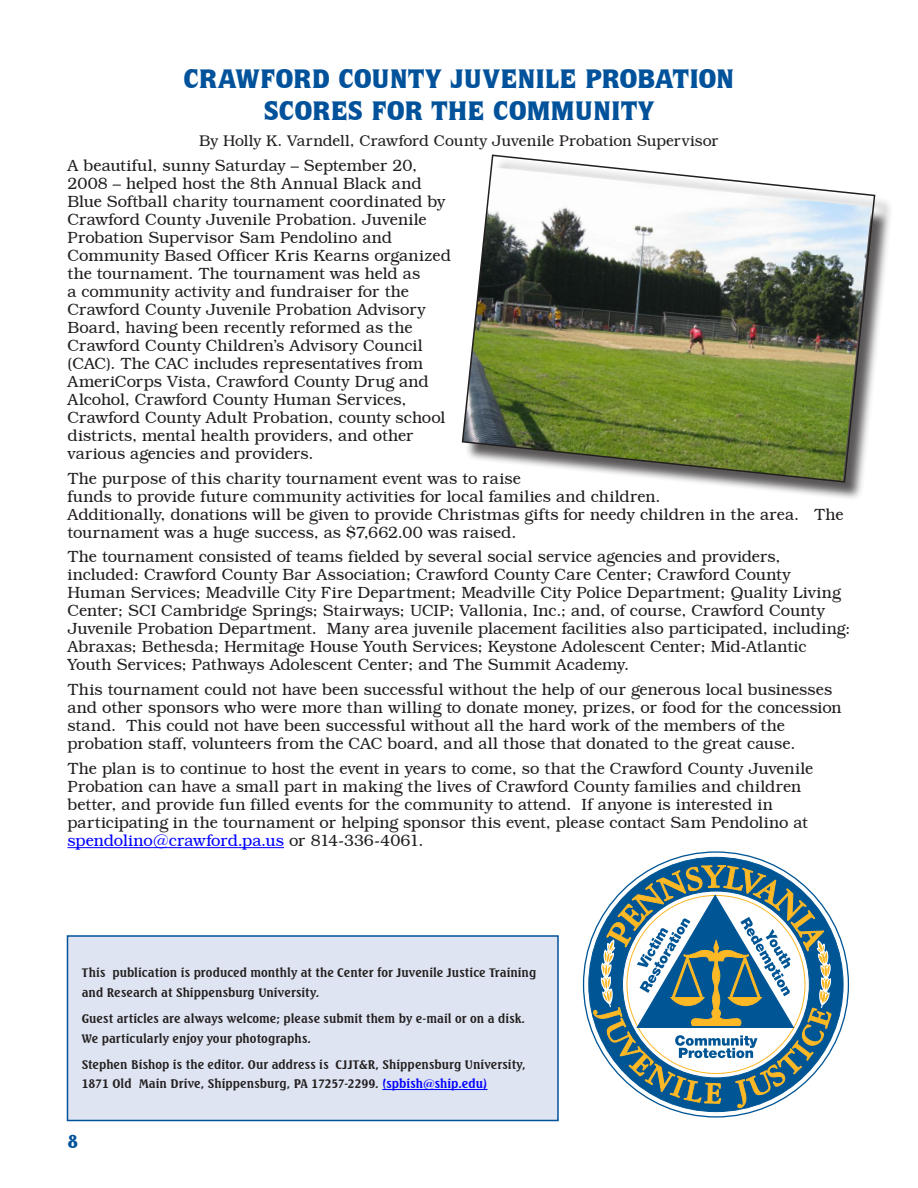
<style>
.page{position:relative;width:918px;height:1188px;background:#fff}
.page>*{position:absolute;margin:0;border:0;box-sizing:border-box;transform-origin:0 0}
.t1{font:900 27px/32.4px "Quorum IT Cby BT";letter-spacing:-.005em;color:#01529a;text-align:center}
.t2{font:800 18px "Seagull BT";color:#01529a}
.Body{font:300 16.5px/18px "Bookman IT Cby BT";letter-spacing:-.005em;color:#231f20}
.By_Line{font:300 15.75px "Bookman IT Cby BT";letter-spacing:-.005em;color:#231f20}
.t3{font:700 12px/19.5px "Seagull BT";letter-spacing:.005em;color:#231f20}
.s1{color:#00f}
</style>
<div class="page">
<svg style="left:593px;top:862px;width:238px;height:256px"></svg>
<div style="left:68px;top:936px;width:490px;height:184px;background:#dee4f1"></div>
<hr style="left:382px;top:1089px;width:106px;height:1px;background:#00f">
<div style="left:67px;top:935px;width:492px;height:186px;border:2px solid #01529a"></div>
<hr style="left:68px;top:847px;width:216px;height:1px;background:#00f">
<div style="left:464px;top:157px;width:429px;height:343px;background:#231f20;opacity:.75"></div>
<img style="left:461px;top:154px;width:415px;height:330px">
<p class="t1" style="left:184px;top:62px;width:552px">CRAWFORD COUNTY JUVENILE PROBATION<br>SCORES FOR THE COMMUNITY</p>
<p class="By_Line" style="left:199px;top:131px;width:521px">By Holly K. Varndell, Crawford County Juvenile Probation Supervisor</p>
<p class="Body" style="left:68px;top:156px;width:385px">A beautiful, sunny Saturday – September 20, 2008 – helped host the 8th Annual Black and Blue Softball charity tournament coordinated by Crawford County Juvenile Probation. Juvenile Probation Supervisor Sam Pendolino and Community Based Officer Kris Kearns organized the tournament. The tournament was held as<br>a community activity and fundraiser for the Crawford County Juvenile Probation Advisory Board, having been recently reformed as the Crawford County Children’s Advisory Council (CAC). The CAC includes representatives from AmeriCorps Vista, Crawford County Drug and Alcohol, Crawford County Human Services, Crawford County Adult Probation, county school districts, mental health providers, and other various agencies and providers.</p>
<p class="Body" style="left:68px;top:469px;width:778px">The purpose of this charity tournament event was to raise<br>funds to provide future community activities for local families and children.<br>Additionally, donations will be given to provide Christmas gifts for needy children in the area. The tournament was a huge success, as $7,662.00 was raised.</p>
<p class="Body" style="left:68px;top:548px;width:784px">The tournament consisted of teams fielded by several social service agencies and providers, included: Crawford County Bar Association; Crawford County Care Center; Crawford County Human Services; Meadville City Fire Department; Meadville City Police Department; Quality Living Center; SCI Cambridge Springs; Stairways; UCIP; Vallonia, Inc.; and, of course, Crawford County Juvenile Probation Department. Many area juvenile placement facilities also participated, including:<br>Abraxas; Bethesda; Hermitage House Youth Services; Keystone Adolescent Center; Mid-Atlantic Youth Services; Pathways Adolescent Center; and The Summit Academy.</p>
<p class="Body" style="left:68px;top:680px;width:776px">This tournament could not have been successful without the help of our generous local businesses and other sponsors who were more than willing to donate money, prizes, or food for the concession stand. This could not have been successful without all the hard work of the members of the probation staff, volunteers from the CAC board, and all those that donated to the great cause.</p>
<p class="Body" style="left:68px;top:759px;width:747px">The plan is to continue to host the event in years to come, so that the Crawford County Juvenile Probation can have a small part in making the lives of Crawford County families and children better, and provide fun filled events for the community to attend. If anyone is interested in participating in the tournament or helping sponsor this event, please contact Sam Pendolino at <span class="s1">spendolino@crawford.pa.us</span> or 814-336-4061.</p>
<p class="t3" style="left:82px;top:963px;width:456px">This publication is produced monthly at the Center for Juvenile Justice Training and Research at Shippensburg University.</p>
<p class="t3" style="left:82px;top:1009px;width:445px">Guest articles are always welcome; please submit them by e-mail or on a disk.<br>We particularly enjoy your photographs.</p>
<p class="t3" style="left:82px;top:1054px;width:446px">Stephen Bishop is the editor. Our address is CJJT&amp;R, Shippensburg University,<br>1871 Old Main Drive, Shippensburg, PA 17257-2299. <span class="s1">(spbish@ship.edu)</span></p>
<p class="t2" style="left:68px;top:1129px;width:12px">8</p>
</div>
